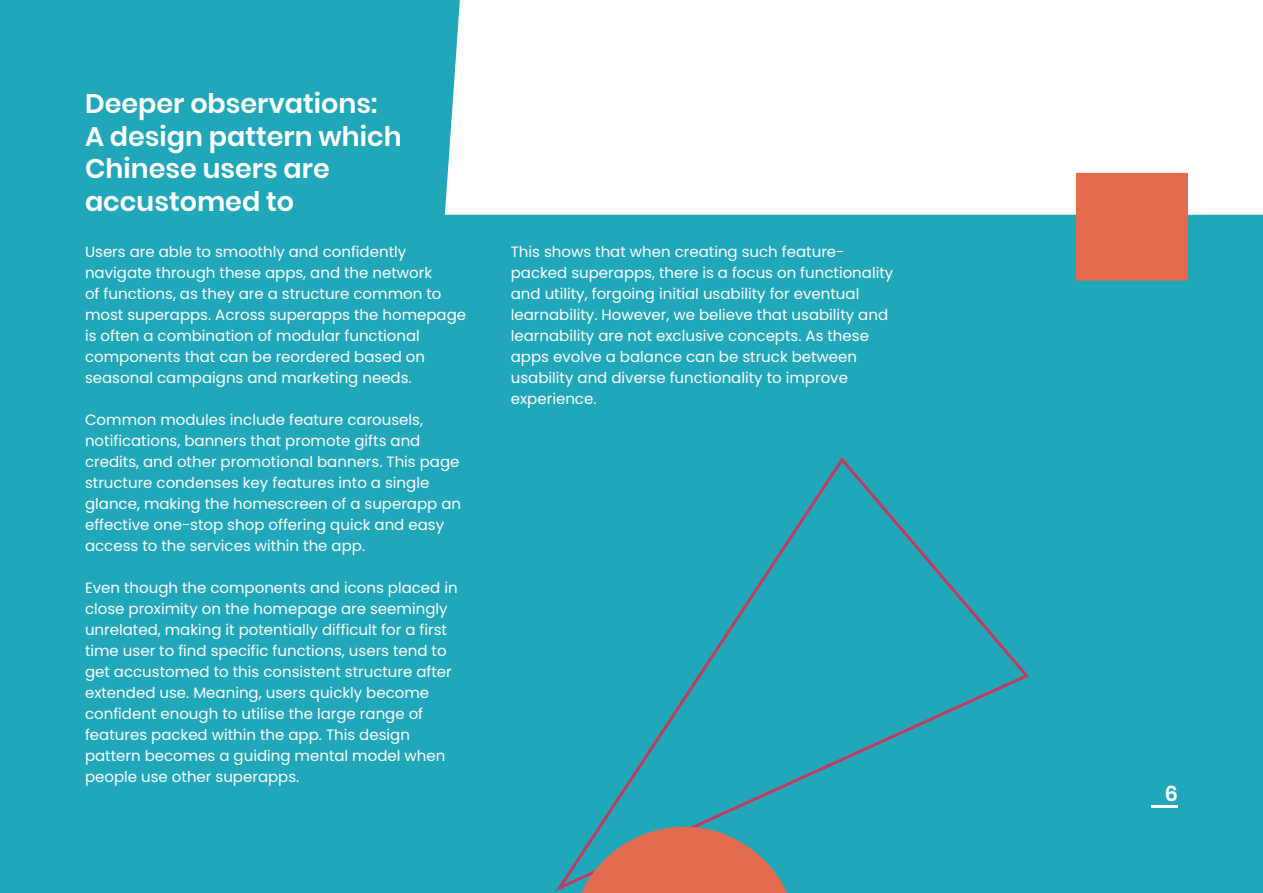
<style>
.page{position:relative;width:1263px;height:893px;background:#21a7ba}
.page>*{position:absolute;margin:0;border:0;box-sizing:border-box;transform-origin:0 0}
.t1{font:600 27px/32.4px "Poppins";color:#fff}
.t2{font:600 21px "Poppins";color:#fff}
.t3{font:15px/21px "Poppins";color:#fff}
</style>
<div class="page">
<div style="left:445px;top:0;width:818px;height:215px;background:#fff"></div>
<hr style="left:1151px;top:805px;width:27px;height:3px;background:#fff">
<svg style="left:555px;top:457px;width:474px;height:434px"></svg>
<svg style="left:571px;top:827px;width:227px;height:66px"></svg>
<div style="left:1076px;top:173px;width:112px;height:108px;background:#e26b50"></div>
<h1 class="t1" style="left:85px;top:88px;width:318px">Deeper observations:<br>A design pattern which<br>Chinese users are accustomed to</h1>
<p class="t3" style="left:85px;top:242px;width:383px">Users are able to smoothly and confidently navigate through these apps, and the network<br>of functions, as they are a structure common to most superapps. Across superapps the homepage is often a combination of modular functional components that can be reordered based on seasonal campaigns and marketing needs.</p>
<p class="t3" style="left:85px;top:410px;width:378px">Common modules include feature carousels, notifications, banners that promote gifts and credits, and other promotional banners. This page structure condenses key features into a single glance, making the homescreen of a superapp an effective one-stop shop offering quick and easy access to the services within the app.</p>
<p class="t3" style="left:85px;top:578px;width:374px">Even though the components and icons placed in close proximity on the homepage are seemingly unrelated, making it potentially difficult for a first time user to find specific functions, users tend to get accustomed to this consistent structure after extended use. Meaning, users quickly become confident enough to utilise the large range of features packed within the app. This design pattern becomes a guiding mental model when people use other superapps.</p>
<p class="t3" style="left:511px;top:242px;width:384px">This shows that when creating such feature&shy;packed superapps, there is a focus on functionality and utility, forgoing initial usability for eventual learnability. However, we believe that usability and learnability are not exclusive concepts. As these apps evolve a balance can be struck between usability and diverse functionality to improve experience.</p>
<h2 class="t2" style="left:1165px;top:782px;width:15px">6</h2>
</div>
